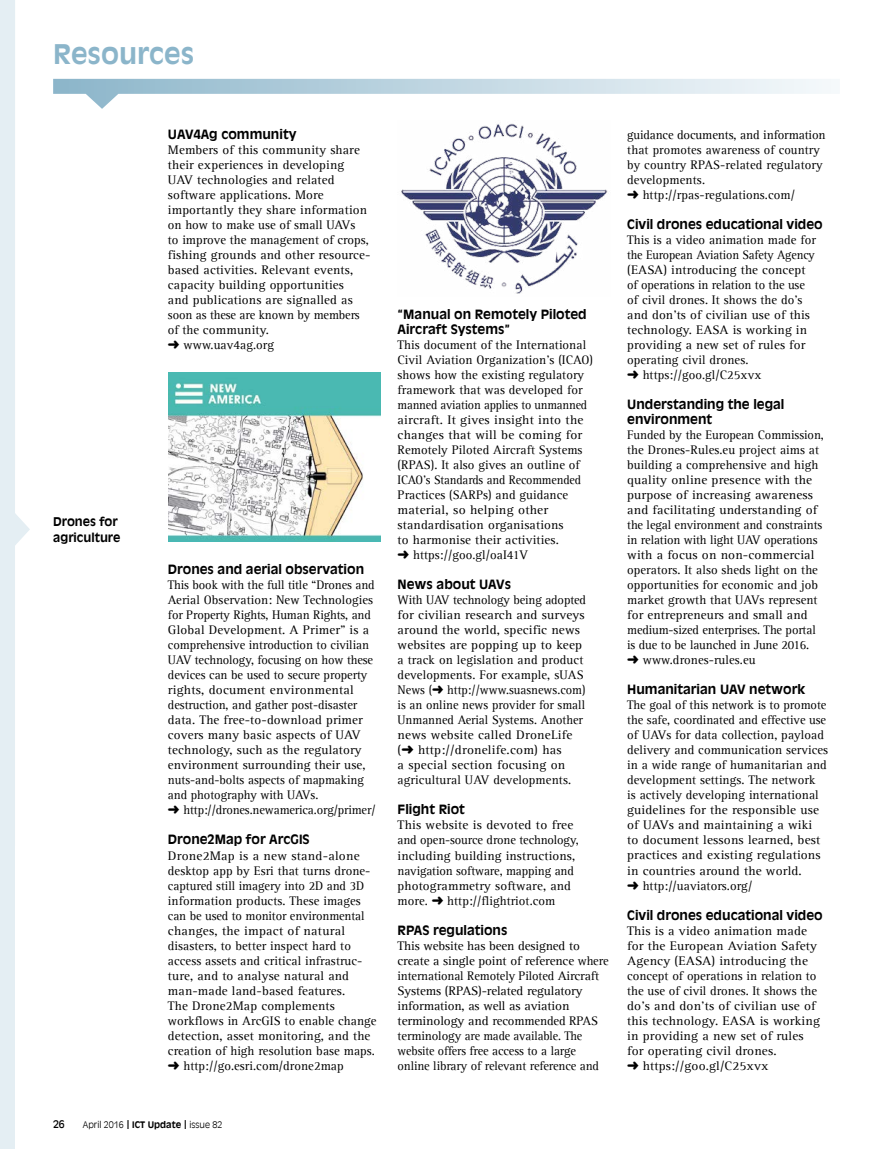
<style>
.page{position:relative;width:893px;height:1149px;background:#fff}
.page>*{position:absolute;margin:0;border:0;box-sizing:border-box;transform-origin:0 0}
.t1{font:700 27px "Antique Olive LT";color:#8bb5ca}
.t2{font:12.75px/15px "Agfa Rotis Serif";letter-spacing:.005em;color:#000}
.t3{font:12.75px/15px "Agfa Rotis Serif";letter-spacing:.005em;color:#000;scale:1.05 1}
.t4{font:700 12.75px/15px "Antique Olive LT";color:#000}
.t5{font:700 12px/15px "Antique Olive LT";color:#000}
.t6{font:10.5px "Antique Olive LT";color:#000}
.t7{font:300 9px "Antique Olive LT";color:#000}
.s1{font-size:15px}
.s2{font-weight:700}
</style>
<div class="page">
<svg style="left:0;top:0;width:30px;height:1148px"></svg>
<svg style="left:53px;top:79px;width:778px;height:30px"></svg>
<img style="left:168px;top:372px;width:213px;height:169px">
<img style="left:401px;top:123px;width:207px;height:171px">
<h1 class="t1" style="left:53px;top:37px;width:143px">Resources</h1>
<p class="t4" style="left:168px;top:127px;width:130px">UAV4Ag community</p>
<p class="t2" style="left:168px;top:142px;width:204px">Members of this community share their experiences in developing<br>UAV technologies and related software applications. More importantly they share information on how to make use of small UAVs<br>to improve the management of crops, fishing grounds and other resource&shy;based activities. Relevant events, capacity building opportunities<br>and publications are signalled as soon as these are known by members of the community.<br>➜ www.uav4ag.org</p>
<p class="t5" style="left:53px;top:514px;width:69px">Drones for agriculture</p>
<p class="t4" style="left:168px;top:562px;width:198px">Drones and aerial observation</p>
<p class="t2" style="left:168px;top:577px;width:209px">This book with the full title “Drones and Aerial Observation: New Technologies for Property Rights, Human Rights, and Global Development. A Primer” is a comprehensive introduction to civilian UAV technology, focusing on how these devices can be used to secure property rights, document environmental destruction, and gather post-disaster data. The free-to-download primer covers many basic aspects of UAV technology, such as the regulatory environment surrounding their use, nuts-and-bolts aspects of mapmaking and photography with UAVs.<br>➜ http://drones.newamerica.org/primer/</p>
<p class="t4" style="left:168px;top:832px;width:143px">Drone2Map for ArcGIS</p>
<p class="t3" style="left:168px;top:847px;width:200px">Drone2Map is a new stand-alone desktop app by Esri that turns drone&shy;captured still imagery into 2D and 3D information products. These images can be used to monitor environmental changes, the impact of natural disasters, to better inspect hard to access assets and critical infrastruc&shy;ture, and to analyse natural and man-made land-based features.<br>The Drone2Map complements workflows in ArcGIS to enable change detection, asset monitoring, and the creation of high resolution base maps. ➜ http://go.esri.com/drone2map</p>
<p class="t6" style="left:53px;top:1117px;width:13px">26</p>
<p class="t7" style="left:83px;top:1118px;width:141px">April 2016 <span class="s1">ı</span> <span class="s2">ICT Update</span> <span class="s1">ı</span> issue 82</p>
<p class="t4" style="left:398px;top:307px;width:191px">“Manual on Remotely Piloted<br>Aircraft Systems”</p>
<p class="t2" style="left:398px;top:337px;width:197px">This document of the International Civil Aviation Organization’s (ICAO) shows how the existing regulatory framework that was developed for manned aviation applies to unmanned aircraft. It gives insight into the changes that will be coming for Remotely Piloted Aircraft Systems (RPAS). It also gives an outline of ICAO’s Standards and Recommended Practices (SARPs) and guidance material, so helping other standardisation organisations<br>to harmonise their activities.<br>➜ https://goo.gl/oaI41V</p>
<p class="t4" style="left:398px;top:577px;width:115px">News about UAVs</p>
<p class="t2" style="left:398px;top:592px;width:190px">With UAV technology being adopted for civilian research and surveys around the world, specific news websites are popping up to keep a track on legislation and product developments. For example, sUAS<br>News (➜ http://www.suasnews.com) is an online news provider for small<br>Unmanned Aerial Systems. Another news website called DroneLife (➜ http://dronelife.com) has<br>a special section focusing on agricultural UAV developments.</p>
<p class="t4" style="left:398px;top:802px;width:69px">Flight Riot</p>
<p class="t3" style="left:398px;top:817px;width:174px">This website is devoted to free and open-source drone technology, including building instructions, navigation software, mapping and photogrammetry software, and more. ➜ http://flightriot.com</p>
<p class="t4" style="left:398px;top:922px;width:111px">RPAS regulations</p>
<p class="t2" style="left:398px;top:937px;width:212px">This website has been designed to create a single point of reference where international Remotely Piloted Aircraft Systems (RPAS)-related regulatory information, as well as aviation terminology and recommended RPAS terminology are made available. The website offers free access to a large online library of relevant reference and</p>
<p class="t2" style="left:627px;top:127px;width:200px">guidance documents, and information that promotes awareness of country by country RPAS-related regulatory developments.<br>➜ http://rpas-regulations.com/</p>
<p class="t4" style="left:627px;top:217px;width:197px">Civil drones educational video</p>
<p class="t2" style="left:627px;top:232px;width:190px">This is a video animation made for the European Aviation Safety Agency (EASA) introducing the concept of operations in relation to the use of civil drones. It shows the do’s and don’ts of civilian use of this technology. EASA is working in providing a new set of rules for operating civil drones.<br>➜ https://goo.gl/C25xvx</p>
<p class="t4" style="left:627px;top:397px;width:159px">Understanding the legal environment</p>
<p class="t2" style="left:627px;top:427px;width:198px">Funded by the European Commission, the Drones-Rules.eu project aims at building a comprehensive and high quality online presence with the purpose of increasing awareness and facilitating understanding of the legal environment and constraints in relation with light UAV operations with a focus on non-commercial operators. It also sheds light on the opportunities for economic and job market growth that UAVs represent for entrepreneurs and small and medium-sized enterprises. The portal is due to be launched in June 2016. ➜ www.drones-rules.eu</p>
<p class="t4" style="left:627px;top:682px;width:180px">Humanitarian UAV network</p>
<p class="t2" style="left:627px;top:697px;width:202px">The goal of this network is to promote the safe, coordinated and effective use of UAVs for data collection, payload delivery and communication services in a wide range of humanitarian and development settings. The network<br>is actively developing international guidelines for the responsible use of UAVs and maintaining a wiki<br>to document lessons learned, best practices and existing regulations in countries around the world.<br>➜ http://uaviators.org/</p>
<p class="t4" style="left:627px;top:907px;width:197px">Civil drones educational video</p>
<p class="t3" style="left:627px;top:922px;width:185px">This is a video animation made for the European Aviation Safety<br>Agency (EASA) introducing the concept of operations in relation to the use of civil drones. It shows the do’s and don’ts of civilian use of this technology. EASA is working in providing a new set of rules for operating civil drones.<br>➜ https://goo.gl/C25xvx</p>
</div>
